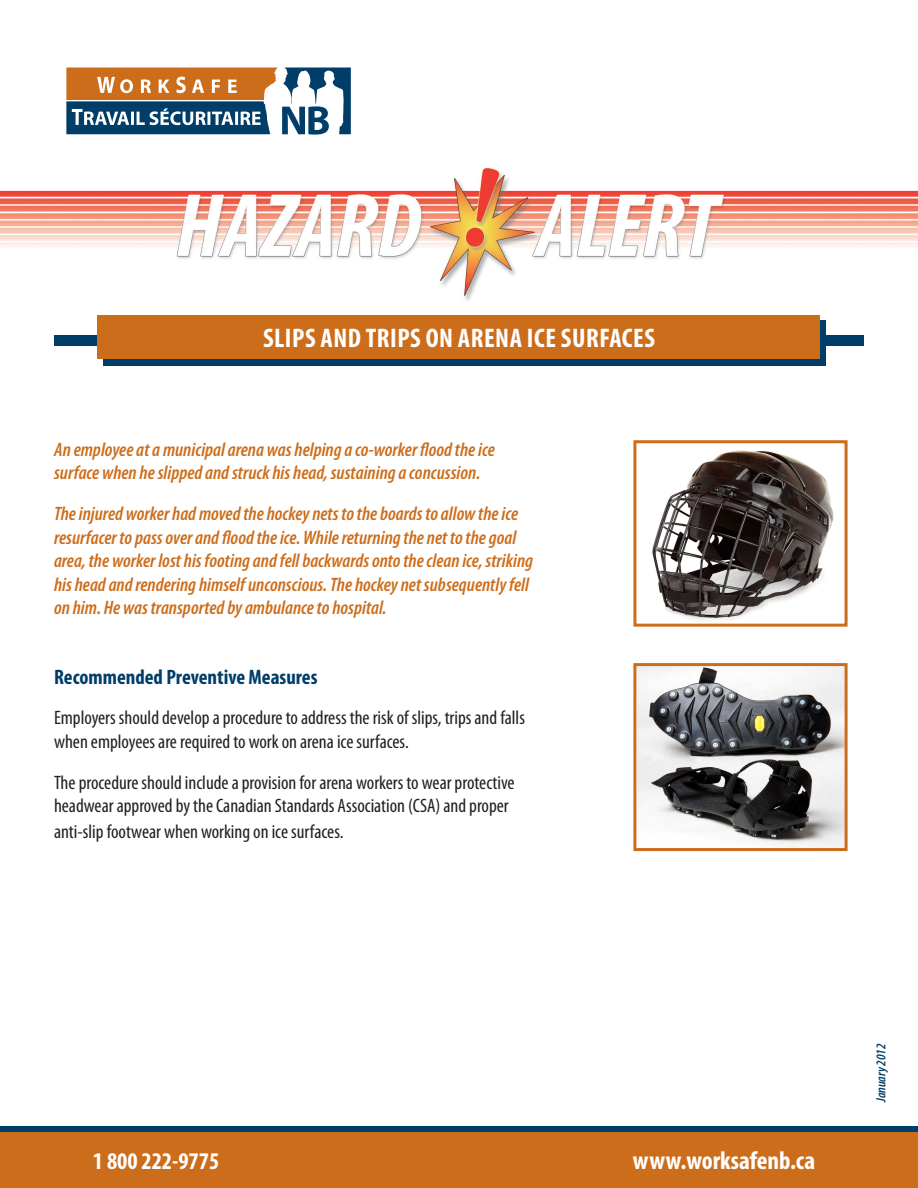
<style>
.page{position:relative;width:918px;height:1188px;background:#fff}
.page>*{position:absolute;margin:0;border:0;box-sizing:border-box;transform-origin:0 0}
.t1{font:700 condensed 27px "Myriad Pro";letter-spacing:.02em;color:#fff}
.t2{font:700 condensed 25.5px "Myriad Pro";color:#fff}
.t3{font:700 condensed 24px "Myriad Pro";color:#fff}
.t4{font:700 condensed 21px "Myriad Pro";color:#003e69}
.t5{font:italic 600 condensed 19.5px/23.4px "Myriad Pro";color:#cc6d1b}
.t6{font:condensed 19.5px/23.4px "Myriad Pro";color:#231f20}
.t7{font:italic 600 condensed 13.5px "Myriad Pro";color:#003e69}
</style>
<div class="page">
<div style="left:0;top:1126px;width:918px;height:20px;background:#003e69"></div>
<svg style="left:66px;top:68px;width:285px;height:67px"></svg>
<div style="left:0;top:1132px;width:918px;height:56px;background:#cc6d1b"></div>
<img style="left:0;top:167px;width:918px;height:134px">
<div style="left:54px;top:335px;width:810px;height:11px;background:#003e69"></div>
<div style="left:103px;top:321px;width:723px;height:45px;background:#003e69"></div>
<div style="left:98px;top:315px;width:722px;height:44px;background:#cc6d1b"></div>
<img style="left:637px;top:667px;width:207px;height:180px">
<div style="left:633px;top:663px;width:215px;height:188px;border:3px solid #cc6d1b"></div>
<img style="left:652px;top:450px;width:182px;height:170px">
<div style="left:633px;top:440px;width:215px;height:187px;border:3px solid #cc6d1b"></div>
<h1 class="t1" style="left:263px;top:323px;width:392px">Slips and Trips on Arena Ice Surfaces</h1>
<p class="t5" style="left:54px;top:438px;width:442px">An employee at a municipal arena was helping a co-worker flood the ice surface when he slipped and struck his head, sustaining a concussion.</p>
<p class="t5" style="left:54px;top:503px;width:481px">The injured worker had moved the hockey nets to the boards to allow the ice resurfacer to pass over and flood the ice. While returning the net to the goal area, the worker lost his footing and fell backwards onto the clean ice, striking his head and rendering himself unconscious. The hockey net subsequently fell on him. He was transported by ambulance to hospital.</p>
<p class="t4" style="left:54px;top:666px;width:265px">Recommended Preventive Measures</p>
<p class="t6" style="left:54px;top:706px;width:473px">Employers should develop a procedure to address the risk of slips, trips and falls when employees are required to work on arena ice surfaces.</p>
<p class="t6" style="left:54px;top:771px;width:462px">The procedure should include a provision for arena workers to wear protective headwear approved by the Canadian Standards Association (CSA) and proper</p>
<p class="t6" style="left:54px;top:820px;width:291px">anti-slip footwear when working on ice surfaces.</p>
<p class="t3" style="left:93px;top:1148px;width:128px">1 800 222-9775</p>
<h2 class="t2" style="left:633px;top:1146px;width:184px">www.worksafenb.ca</h2>
<p class="t7" style="left:874px;top:1102px;width:60px;rotate:-90deg">January 2012</p>
</div>
